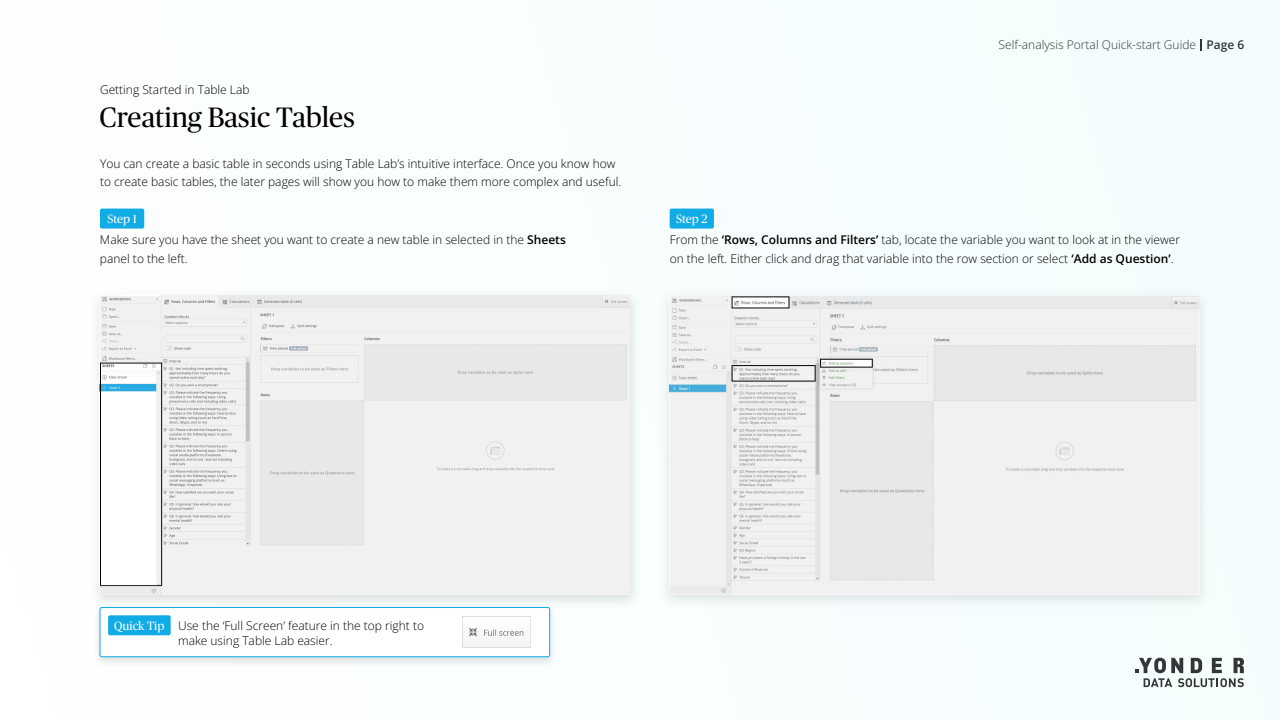
<style>
.page{position:relative;width:1280px;height:720px;background:#f8fefe}
.page>*{position:absolute;margin:0;border:0;box-sizing:border-box;transform-origin:0 0}
.t1{font:28px "Publico Headline";color:#000}
.t2{font:300 12px/18.8px "Open Sans";color:#000}
.t3{font:300 12px "Open Sans";color:#323638}
.t4{font:12px "Publico Headline";color:#fff}
.s1{font-weight:600}
.s2{font-family:"Publico Headline";font-weight:400;color:#fff}
</style>
<div class="page">
<svg style="left:1200px;top:39px;width:1px;height:12px"></svg>
<svg style="left:1135px;top:658px;width:109px;height:29px"></svg>
<div style="left:100px;top:209px;width:44px;height:20px;background:#11abe5;border-radius:2px"></div>
<div style="left:670px;top:209px;width:44px;height:20px;background:#11abe5;border-radius:2px"></div>
<img style="left:98px;top:613px;width:454px;height:50px">
<div style="left:100px;top:607px;width:450px;height:50px;background:#fff;border-radius:2px"></div>
<div style="left:99px;top:607px;width:451px;height:50px;border:1px solid #11abe5;border-radius:2px"></div>
<div style="left:108px;top:615px;width:63px;height:20px;background:#11abe5;border-radius:2px"></div>
<img style="left:462px;top:617px;width:69px;height:30px">
<img style="left:667px;top:295px;width:537px;height:307px">
<svg style="left:670px;top:296px;width:530px;height:298px;fill:#f1f1f1"></svg>
<svg style="left:732px;top:296px;width:58px;height:12px"></svg>
<svg style="left:732px;top:359px;width:141px;height:23px"></svg>
<img style="left:99px;top:607px;width:452px;height:6px">
<img style="left:97px;top:295px;width:537px;height:307px">
<svg style="left:100px;top:296px;width:530px;height:298px;fill:#f1f1f1"></svg>
<p class="t2" style="left:100px;top:80px;width:151px">Getting Started in Table Lab</p>
<h1 class="t1" style="left:100px;top:98px;width:257px">Creating Basic Tables</h1>
<p class="t2" style="left:100px;top:154px;width:523px">You can create a basic table in seconds using Table Lab’s intuitive interface. Once you know how to create basic tables, the later pages will show you how to make them more complex and useful.</p>
<p class="t4" style="left:107px;top:210px;width:31px">Step 1</p>
<p class="t4" style="left:676px;top:210px;width:33px">Step 2</p>
<p class="t3" style="left:999px;top:37px;width:247px">Self-analysis Portal Quick-start Guide <span class="s1">Page 6</span></p>
<p class="t2" style="left:100px;top:230px;width:467px">Make sure you have the sheet you want to create a new table in selected in the <span class="s1">Sheets </span>panel to the left.</p>
<p class="t2" style="left:670px;top:230px;width:512px">From the <span class="s1">‘Rows, Columns and Filters’</span> tab, locate the variable you want to look at in the viewer on the left. Either click and drag that variable into the row section or select <span class="s1">‘Add as Question’</span>.</p>
<p class="t2" style="left:178px;top:618px;width:248px;line-height:14.8px;text-indent:-64px"><span class="s2">Quick Tip</span> Use the ‘Full Screen’ feature in the top right to make using Table Lab easier.</p>
</div>
